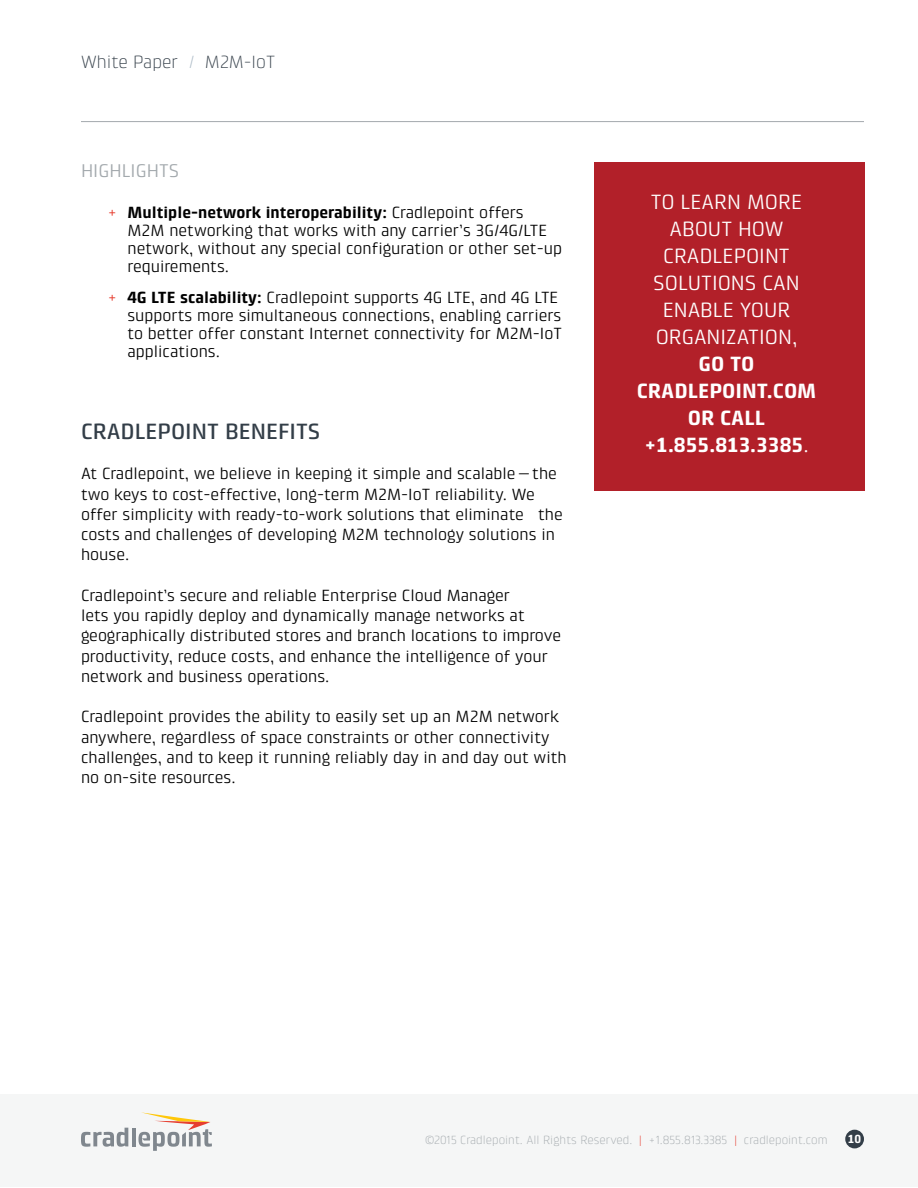
<style>
.page{position:relative;width:918px;height:1188px;background:#fff}
.page>*{position:absolute;margin:0;border:0;box-sizing:border-box;transform-origin:0 0}
.t1{font:500 22.5px "Klint Pro";color:#333e48}
.t2{font:21px/27px "Klint Pro";color:#fff;text-align:center}
.t3{font:700 21px/27px "Klint Pro";color:#fff;text-align:center}
.t4{font:18.75px "Klint Pro";color:#a3a9ad}
.t5{font:300 18px "Klint LT Pro";color:#333e48}
.t6{font:16.5px/20.2px "Klint Pro";color:#000}
.t7{font:300 12px "Klint LT Pro";color:#a3a9ad}
.t8{font:700 12px "Klint Pro";color:#fff}
.s1{color:#aab9c5}
.s2{color:#e63e30}
.s3{font-weight:700}
.s4{font-weight:400}
</style>
<div class="page">
<div style="left:0;top:1094px;width:918px;height:93px;background:#f5f6f6"></div>
<svg style="left:81px;top:1128px;width:47px;height:19px"></svg>
<hr style="left:132px;top:1128px;width:4px;height:18px;background:#80878e">
<svg style="left:138px;top:1112px;width:74px;height:39px"></svg>
<div style="left:845px;top:1130px;width:19px;height:18px;background:#333e48;border-radius:50%"></div>
<hr style="left:81px;top:121px;width:783px;height:1px;background:#a3a9ad">
<div style="left:595px;top:162px;width:270px;height:328px;background:#b22029"></div>
<p class="t5" style="left:81px;top:52px;width:196px">White Paper <span class="s1">/</span> M2M-IoT</p>
<p class="t4" style="left:81px;top:160px;width:100px">HIGHLIGHTS</p>
<p class="t6" style="left:128px;top:203px;width:436px;line-height:18px;text-indent:-20px"><span class="s2">+</span> <span class="s3">Multiple-network interoperability:</span> Cradlepoint offers M2M networking that works with any carrier’s 3G/4G/LTE network, without any special configuration or other set-up requirements.</p>
<p class="t6" style="left:128px;top:288px;width:436px;line-height:18px;text-indent:-20px"><span class="s2">+</span> <span class="s3">4G LTE scalability:</span> Cradlepoint supports 4G LTE, and 4G LTE supports more simultaneous connections, enabling carriers to better offer constant Internet connectivity for M2M-IoT applications.</p>
<h1 class="t1" style="left:81px;top:418px;width:241px">CRADLEPOINT BENEFITS</h1>
<p class="t6" style="left:81px;top:463px;width:483px">At Cradlepoint, we believe in keeping it simple and scalable—the two keys to cost-effective, long-term M2M-IoT reliability. We offer simplicity with ready-to-work solutions that eliminate the costs and challenges of developing M2M technology solutions in house.</p>
<p class="t6" style="left:81px;top:585px;width:482px">Cradlepoint’s secure and reliable Enterprise Cloud Manager<br>lets you rapidly deploy and dynamically manage networks at geographically distributed stores and branch locations to improve productivity, reduce costs, and enhance the intelligence of your network and business operations.</p>
<p class="t6" style="left:81px;top:706px;width:487px">Cradlepoint provides the ability to easily set up an M2M network anywhere, regardless of space constraints or other connectivity challenges, and to keep it running reliably day in and day out with no on-site resources.</p>
<p class="t2" style="left:651px;top:188px;width:153px">TO LEARN MORE<br>ABOUT HOW<br>CRADLEPOINT<br>SOLUTIONS CAN<br>ENABLE YOUR<br>ORGANIZATION,</p>
<p class="t3" style="left:637px;top:350px;width:181px">GO TO<br>CRADLEPOINT.COM<br>OR CALL +1.855.813.3385<span class="s4">.</span></p>
<p class="t7" style="left:425px;top:1133px;width:404px">©2015 Cradlepoint. All Rights Reserved. <span class="s2">|</span> +1.855.813.3385 <span class="s2">|</span> cradlepoint.com</p>
<p class="t8" style="left:848px;top:1132px;width:15px">10</p>
</div>
